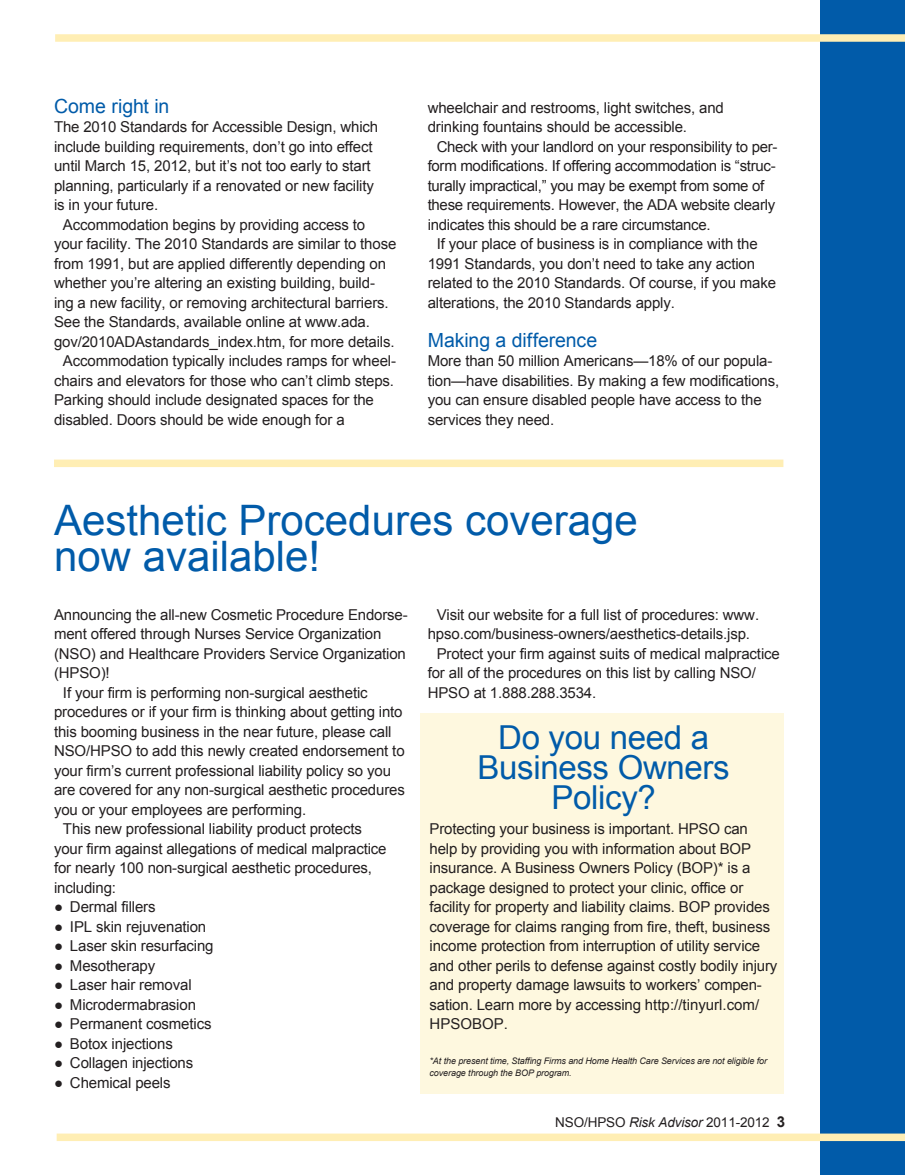
<style>
.page{position:relative;width:905px;height:1175px;background:#fff}
.page>*{position:absolute;margin:0;border:0;box-sizing:border-box;transform-origin:0 0}
.t1{font:42px/36px "Arial";color:#015ba9}
.t2{font:33px/30px "Arial";letter-spacing:-.01em;color:#015ba9;text-align:center}
.t3{font:19.5px "Arial";letter-spacing:-.005em;color:#015ba9}
.T2{font:15px/19.5px "Arial";letter-spacing:-.01em;color:#231f20}
.T1{font:15px/19.5px "Arial";letter-spacing:-.01em;color:#231f20}
.T1-2{font:13.5px "Arial";letter-spacing:-.01em;color:#231f20}
.By{font:italic 9px/12px "Arial";letter-spacing:-.01em;color:#231f20}
.s1{font-style:italic}
.s2{font-weight:700;font-size:15px}
</style>
<div class="page">
<div style="left:820px;top:0;width:84px;height:1174px;background:#015ba9"></div>
<div style="left:55px;top:34px;width:849px;height:8px;background:#ffeeb4"></div>
<div style="left:57px;top:1133px;width:847px;height:8px;background:#ffeeb4"></div>
<div style="left:54px;top:459px;width:729px;height:8px;background:#ffeeb4"></div>
<div style="left:420px;top:713px;width:363px;height:381px;background:#fef8df"></div>
<h3 class="t3" style="left:54px;top:93px;width:117px">Come right in</h3>
<p class="T1" style="left:54px;top:117px;width:326px">The 2010 Standards for Accessible Design, which include building requirements, don’t go into effect until March 15, 2012, but it’s not too early to start planning, particularly if a renovated or new facility is in your future.</p>
<p class="T2" style="left:54px;top:215px;width:344px;text-indent:9px">Accommodation begins by providing access to your facility. The 2010 Standards are similar to those from 1991, but are applied differently depending on whether you’re altering an existing building, build&shy;ing a new facility, or removing architectural barriers.<br>See the Standards, available online at www.ada. gov/2010ADAstandards_index.htm, for more details.</p>
<p class="T2" style="left:54px;top:351px;width:343px;text-indent:9px">Accommodation typically includes ramps for wheel&shy;chairs and elevators for those who can’t climb steps.<br>Parking should include designated spaces for the disabled. Doors should be wide enough for a</p>
<p class="T2" style="left:428px;top:98px;width:298px">wheelchair and restrooms, light switches, and drinking fountains should be accessible.</p>
<p class="T2" style="left:428px;top:137px;width:351px;text-indent:9px">Check with your landlord on your responsibility to per&shy;form modifications. If offering accommodation is “struc&shy;turally impractical,” you may be exempt from some of these requirements. However, the ADA website clearly indicates this should be a rare circumstance.</p>
<p class="T2" style="left:428px;top:234px;width:350px;text-indent:9px">If your place of business is in compliance with the 1991 Standards, you don’t need to take any action related to the 2010 Standards. Of course, if you make alterations, the 2010 Standards apply.</p>
<h3 class="t3" style="left:428px;top:327px;width:171px">Making a difference</h3>
<p class="T2" style="left:428px;top:351px;width:353px">More than 50 million Americans—18% of our popula&shy;tion—have disabilities. By making a few modifications, you can ensure disabled people have access to the services they need.</p>
<h1 class="t1" style="left:54px;top:502px;width:585px">Aesthetic Procedures coverage now available!</h1>
<p class="T1" style="left:54px;top:605px;width:355px">Announcing the all-new Cosmetic Procedure Endorse&shy;ment offered through Nurses Service Organization (NSO) and Healthcare Providers Service Organization (HPSO)!</p>
<p class="T2" style="left:54px;top:683px;width:352px;text-indent:9px">If your firm is performing non-surgical aesthetic procedures or if your firm is thinking about getting into this booming business in the near future, please call NSO/HPSO to add this newly created endorsement to your firm’s current professional liability policy so you are covered for any non-surgical aesthetic procedures you or your employees are performing.</p>
<p class="T2" style="left:54px;top:819px;width:334px;text-indent:9px">This new professional liability product protects your firm against allegations of medical malpractice for nearly 100 non-surgical aesthetic procedures, including:</p>
<p class="T1" style="left:54px;top:897px;width:103px">● Dermal fillers</p>
<p class="T1" style="left:54px;top:917px;width:154px">● IPL skin rejuvenation</p>
<p class="T1" style="left:54px;top:936px;width:161px">● Laser skin resurfacing</p>
<p class="T1" style="left:54px;top:956px;width:103px">● Mesotherapy</p>
<p class="T1" style="left:54px;top:975px;width:139px">● Laser hair removal</p>
<p class="T1" style="left:54px;top:995px;width:143px">● Microdermabrasion</p>
<p class="T1" style="left:54px;top:1014px;width:159px">● Permanent cosmetics</p>
<p class="T1" style="left:54px;top:1034px;width:120px">● Botox injections</p>
<p class="T1" style="left:54px;top:1053px;width:141px">● Collagen injections</p>
<p class="T1" style="left:54px;top:1073px;width:118px">● Chemical peels</p>
<p class="T2" style="left:428px;top:605px;width:333px;text-indent:9px">Visit our website for a full list of procedures: www. hpso.com/business-owners/aesthetics-details.jsp.</p>
<p class="T2" style="left:428px;top:644px;width:353px;text-indent:9px">Protect your firm against suits of medical malpractice for all of the procedures on this list by calling NSO/<br>HPSO at 1.888.288.3534.</p>
<h1 class="t2" style="left:477px;top:723px;width:254px">Do you need a<br>Business Owners<br>Policy?</h1>
<p class="T1" style="left:429px;top:819px;width:349px">Protecting your business is important. HPSO can help by providing you with information about BOP insurance. A Business Owners Policy (BOP)* is a package designed to protect your clinic, office or facility for property and liability claims. BOP provides coverage for claims ranging from fire, theft, business income protection from interruption of utility service and other perils to defense against costly bodily injury and property damage lawsuits to workers’ compen&shy;sation. Learn more by accessing http://tinyurl.com/ HPSOBOP.</p>
<p class="By" style="left:429px;top:1054px;width:339px">*At the present time, Staffing Firms and Home Health Care Services are not eligible for coverage through the BOP program.</p>
<p class="T1-2" style="left:555px;top:1113px;width:231px">NSO/HPSO <span class="s1">Risk Advisor</span> 2011-2012 <span class="s2">3</span></p>
</div>
